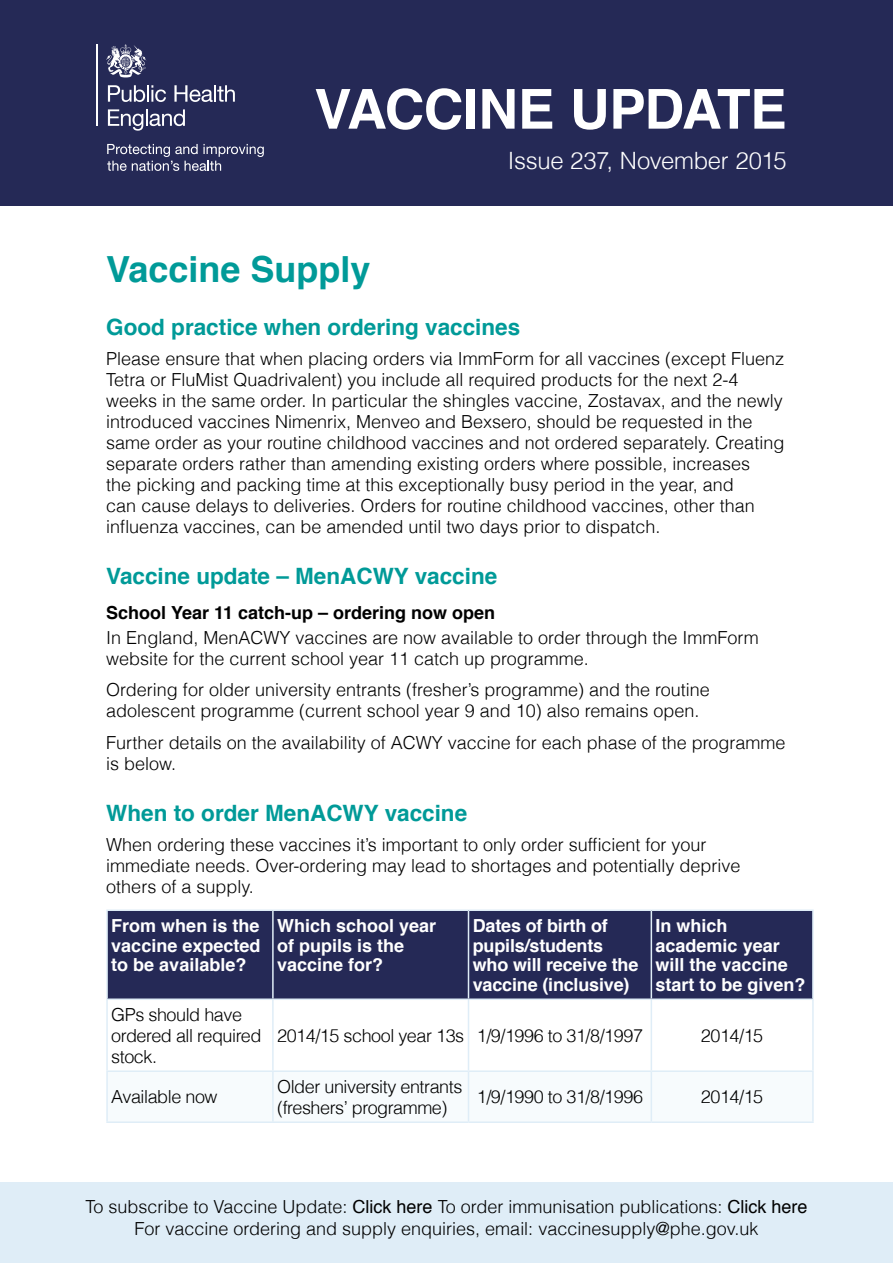
<style>
.page{position:relative;width:893px;height:1263px;background:#fff}
.page>*{position:absolute;margin:0;border:0;box-sizing:border-box;transform-origin:0 0}
.t1{font:700 55.05px "Helvetica";letter-spacing:-.015em;color:#fff}
.t2{font:700 36px "Helvetica";color:#009a98}
.t3{font:300 23.85px "Helvetica";letter-spacing:-.015em;color:#fff}
.t4{font:700 22.5px "Helvetica";color:#009a98}
.t5{font:300 18px/21px "Helvetica";color:#000}
.t6{font:700 18px/19.5px "Helvetica";color:#fff}
.t7{font:300 18px/21px "Helvetica";letter-spacing:-.025em;color:#000}
.t8{font:700 18px "Helvetica";color:#000}
.s1{font-weight:400}
</style>
<div class="page">
<div style="left:0;top:1182px;width:893px;height:81px;background:#dfedf7"></div>
<div style="left:0;top:0;width:893px;height:206px;background:#252956"></div>
<hr style="left:96px;top:44px;width:2px;height:82px;background:#fff">
<svg style="left:108px;top:85px;width:58px;height:17px"></svg>
<svg style="left:174px;top:85px;width:61px;height:17px"></svg>
<svg style="left:108px;top:109px;width:77px;height:22px"></svg>
<svg style="left:106px;top:44px;width:40px;height:33px"></svg>
<svg style="left:107px;top:144px;width:157px;height:27px"></svg>
<div style="left:108px;top:911px;width:704px;height:87px;background:#252956"></div>
<svg style="left:467px;top:1072px;width:186px;height:49px"></svg>
<hr style="left:106px;top:1000px;width:2px;height:70px;background:#dfedf7">
<hr style="left:272px;top:1000px;width:2px;height:70px;background:#dfedf7">
<hr style="left:468px;top:1000px;width:1px;height:70px;background:#dfedf7">
<hr style="left:651px;top:1000px;width:1px;height:70px;background:#dfedf7">
<hr style="left:812px;top:1000px;width:2px;height:70px;background:#dfedf7">
<hr style="left:106px;top:1070px;width:167px;height:2px;background:#dfedf7">
<hr style="left:106px;top:1072px;width:2px;height:49px;background:#dfedf7">
<hr style="left:273px;top:1070px;width:195px;height:2px;background:#dfedf7">
<hr style="left:272px;top:1072px;width:2px;height:49px;background:#dfedf7">
<hr style="left:468px;top:1070px;width:183px;height:2px;background:#dfedf7">
<hr style="left:468px;top:1072px;width:1px;height:49px;background:#dfedf7">
<hr style="left:651px;top:1070px;width:163px;height:2px;background:#dfedf7">
<hr style="left:651px;top:1072px;width:1px;height:49px;background:#dfedf7">
<hr style="left:812px;top:1072px;width:2px;height:49px;background:#dfedf7">
<hr style="left:106px;top:1121px;width:167px;height:2px;background:#dfedf7">
<hr style="left:273px;top:1121px;width:195px;height:2px;background:#dfedf7">
<hr style="left:468px;top:1121px;width:183px;height:2px;background:#dfedf7">
<hr style="left:651px;top:1121px;width:163px;height:2px;background:#dfedf7">
<hr style="left:106px;top:909px;width:167px;height:2px;background:#dfedf7">
<hr style="left:106px;top:911px;width:2px;height:87px;background:#dfedf7">
<hr style="left:273px;top:909px;width:195px;height:2px;background:#dfedf7">
<hr style="left:272px;top:911px;width:2px;height:87px;background:#dfedf7">
<hr style="left:468px;top:909px;width:183px;height:2px;background:#dfedf7">
<hr style="left:468px;top:911px;width:1px;height:87px;background:#dfedf7">
<hr style="left:651px;top:909px;width:163px;height:2px;background:#dfedf7">
<hr style="left:651px;top:911px;width:1px;height:87px;background:#dfedf7">
<hr style="left:812px;top:911px;width:2px;height:87px;background:#dfedf7">
<hr style="left:106px;top:998px;width:167px;height:2px;background:#dfedf7">
<hr style="left:273px;top:998px;width:195px;height:2px;background:#dfedf7">
<hr style="left:468px;top:998px;width:183px;height:2px;background:#dfedf7">
<hr style="left:651px;top:998px;width:163px;height:2px;background:#dfedf7">
<p class="t1" style="left:314px;top:65px;width:474px">VACCINE UPDATE</p>
<p class="t3" style="left:508px;top:141px;width:280px">Issue 237, November 2015</p>
<p class="t2" style="left:106px;top:240px;width:266px">Vaccine Supply</p>
<p class="t4" style="left:106px;top:309px;width:415px">Good practice when ordering vaccines</p>
<p class="t5" style="left:106px;top:348px;width:679px">Please ensure that when placing orders via ImmForm for all vaccines (except Fluenz Tetra or FluMist Quadrivalent) you include all required products for the next 2-4 weeks in the same order. In particular the shingles vaccine, Zostavax, and the newly introduced vaccines Nimenrix, Menveo and Bexsero, should be requested in the same order as your routine childhood vaccines and not ordered separately. Creating separate orders rather than amending existing orders where possible, increases<br>the picking and packing time at this exceptionally busy period in the year, and<br>can cause delays to deliveries. Orders for routine childhood vaccines, other than influenza vaccines, can be amended until two days prior to dispatch.</p>
<p class="t4" style="left:106px;top:558px;width:392px">Vaccine update – MenACWY vaccine</p>
<p class="t8" style="left:106px;top:598px;width:390px">School Year 11 catch-up – ordering now open</p>
<p class="t5" style="left:106px;top:626px;width:654px">In England, MenACWY vaccines are now available to order through the ImmForm website for the current school year 11 catch up programme.</p>
<p class="t5" style="left:106px;top:679px;width:605px">Ordering for older university entrants (fresher’s programme) and the routine adolescent programme (current school year 9 and 10) also remains open.</p>
<p class="t5" style="left:106px;top:731px;width:681px">Further details on the availability of ACWY vaccine for each phase of the programme is below.</p>
<p class="t4" style="left:106px;top:795px;width:362px">When to order MenACWY vaccine</p>
<p class="t5" style="left:106px;top:833px;width:636px">When ordering these vaccines it’s important to only order sufficient for your immediate needs. Over-ordering may lead to shortages and potentially deprive others of a supply.</p>
<p class="t6" style="left:111px;top:916px;width:151px;text-align:justify">From when is the vaccine expected to be available?</p>
<p class="t6" style="left:277px;top:916px;width:161px">Which school year of pupils is the vaccine for?</p>
<p class="t6" style="left:473px;top:916px;width:167px">Dates of birth of pupils/students who will receive the vaccine (inclusive)</p>
<p class="t6" style="left:656px;top:916px;width:152px">In which academic year will the vaccine start to be given?</p>
<p class="t7" style="left:111px;top:1003px;width:152px">GPs should have ordered all required stock.</p>
<p class="t7" style="left:277px;top:1024px;width:189px">2014/15 school year 13s</p>
<p class="t7" style="left:477px;top:1024px;width:168px">1/9/1996 to 31/8/1997</p>
<p class="t5" style="left:701px;top:1024px;width:64px">2014/15</p>
<p class="t7" style="left:111px;top:1085px;width:108px">Available now</p>
<p class="t7" style="left:277px;top:1075px;width:187px">Older university entrants (freshers’ programme)</p>
<p class="t7" style="left:477px;top:1085px;width:168px">1/9/1990 to 31/8/1996</p>
<p class="t5" style="left:701px;top:1085px;width:64px">2014/15</p>
<p class="t5" style="left:85px;top:1194px;width:723px;line-height:22.5px;text-align:center">To subscribe to Vaccine Update: <span class="s1">Click here</span> To order immunisation publications: <span class="s1">Click here<br></span>For vaccine ordering and supply enquiries, email: vaccinesupply@phe.gov.uk</p>
</div>
